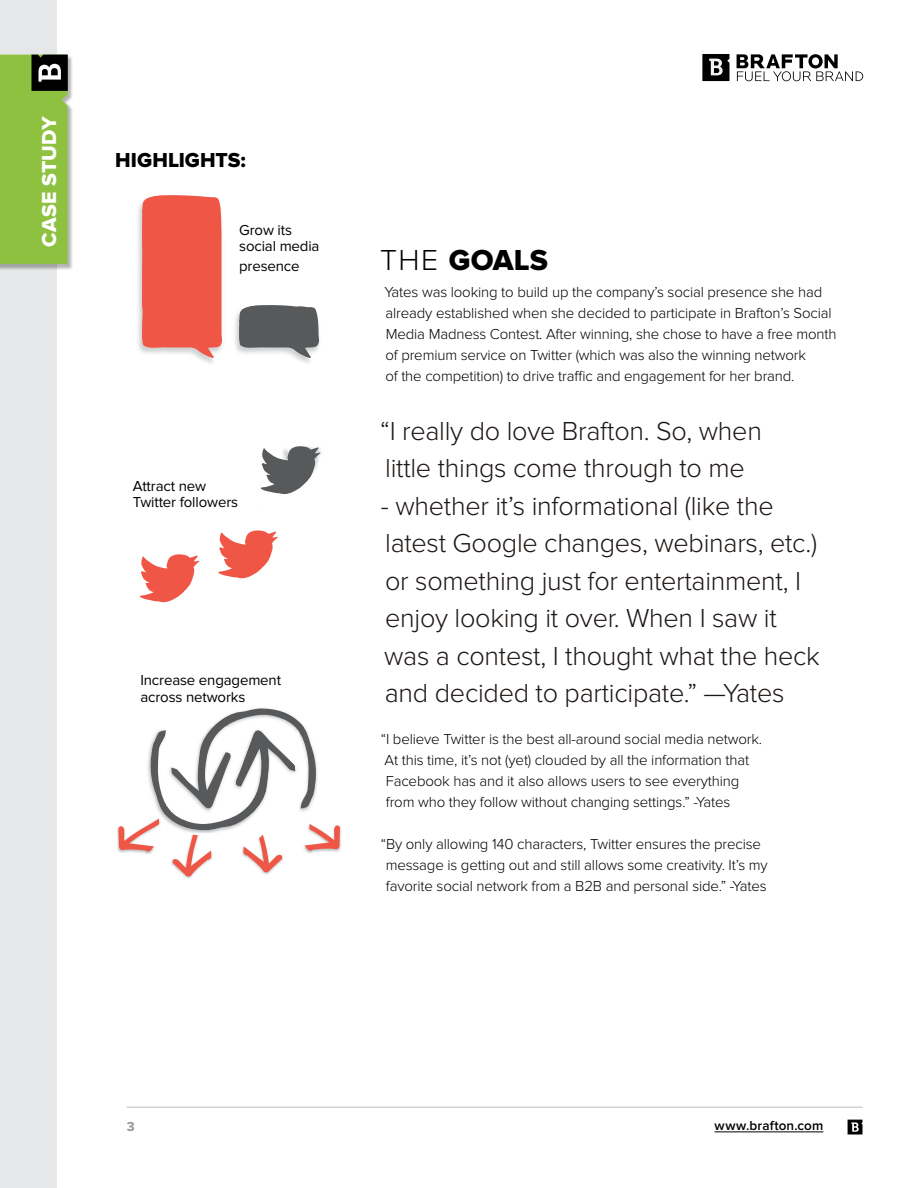
<style>
.page{position:relative;width:918px;height:1188px;background:#fff}
.page>*{position:absolute;margin:0;border:0;box-sizing:border-box;transform-origin:0 0}
.t1{font:30px "Proxima Nova Extrabld";color:#000}
.t2{font:300 27px/37.5px "Proxima Nova";letter-spacing:-.01em;color:#1d1714}
.t3{font:21px "Proxima Nova Extrabld";color:#000}
.t4{font:21px "Proxima Nova Extrabld";letter-spacing:.005em;color:#fff}
.t5{font:300 15px/21px "Proxima Nova";letter-spacing:-.01em;color:#000}
.t6{font:15px/16.5px "Proxima Nova";letter-spacing:-.01em;color:#000}
.t7{font:600 13.5px "Proxima Nova";letter-spacing:.01em;color:#000}
.t8{font:700 13.5px "Proxima Nova";color:#939598}
.s1{font-family:"Proxima Nova";font-weight:300}
</style>
<div class="page">
<svg style="left:848px;top:1120px;width:14px;height:15px"></svg>
<hr style="left:715px;top:1132px;width:108px;height:1px;background:#000">
<hr style="left:127px;top:1107px;width:736px;height:1px;background:#d4d2d2">
<div style="left:0;top:0;width:57px;height:1188px;background:#e6e7e8"></div>
<div style="left:0;top:56px;width:73px;height:214px;background:#000;opacity:.3"></div>
<svg style="left:0;top:55px;width:68px;height:209px;background:#85b33e"></svg>
<svg style="left:702px;top:54px;width:27px;height:27px"></svg>
<svg style="left:737px;top:54px;width:126px;height:27px"></svg>
<img style="left:235px;top:312px;width:85px;height:51px">
<svg style="left:239px;top:305px;width:80px;height:53px;background:#78797a"></svg>
<img style="left:138px;top:202px;width:85px;height:162px">
<svg style="left:142px;top:195px;width:80px;height:163px;background:#ef6151"></svg>
<svg style="left:261px;top:446px;width:60px;height:48px"></svg>
<svg style="left:218px;top:530px;width:60px;height:49px"></svg>
<svg style="left:140px;top:554px;width:60px;height:49px"></svg>
<img style="left:117px;top:828px;width:1px;height:22px">
<img style="left:340px;top:827px;width:2px;height:22px">
<svg style="left:118px;top:709px;width:222px;height:168px"></svg>
<h3 class="t4" style="left:37px;top:247px;width:132px;rotate:-90deg">CASE STUDY</h3>
<h3 class="t3" style="left:115px;top:148px;width:132px">HIGHLIGHTS:</h3>
<p class="t6" style="left:239px;top:222px;width:82px">Grow its social media</p>
<p class="t6" style="left:239px;top:258px;width:62px">presence</p>
<p class="t6" style="left:133px;top:478px;width:107px">Attract new<br>Twitter followers</p>
<p class="t6" style="left:140px;top:672px;width:142px">Increase engagement across networks</p>
<h1 class="t1" style="left:380px;top:243px;width:169px"><span class="s1">THE</span> GOALS</h1>
<p class="t5" style="left:384px;top:282px;width:454px">Yates was looking to build up the company’s social presence she had already established when she decided to participate in Brafton’s Social Media Madness Contest. After winning, she chose to have a free month of premium service on Twitter (which was also the winning network<br>of the competition) to drive traffic and engagement for her brand.</p>
<h2 class="t2" style="left:380px;top:412px;width:383px">“I really do love Brafton. So, when little things come through to me</h2>
<h2 class="t2" style="left:381px;top:487px;width:440px">- whether it’s informational (like the latest Google changes, webinars, etc.) or something just for entertainment, I enjoy looking it over. When I saw it was a contest, I thought what the heck and decided to participate.” —Yates</h2>
<p class="t5" style="left:381px;top:729px;width:383px">“I believe Twitter is the best all-around social media network.<br>At this time, it’s not (yet) clouded by all the information that Facebook has and it also allows users to see everything from who they follow without changing settings.” -Yates</p>
<p class="t5" style="left:381px;top:834px;width:389px;text-align:center">“By only allowing 140 characters, Twitter ensures the precise message is getting out and still allows some creativity. It’s my favorite social network from a B2B and personal side.” -Yates</p>
<p class="t8" style="left:127px;top:1119px;width:9px">3</p>
<p class="t7" style="left:715px;top:1118px;width:110px">www.brafton.com</p>
</div>
